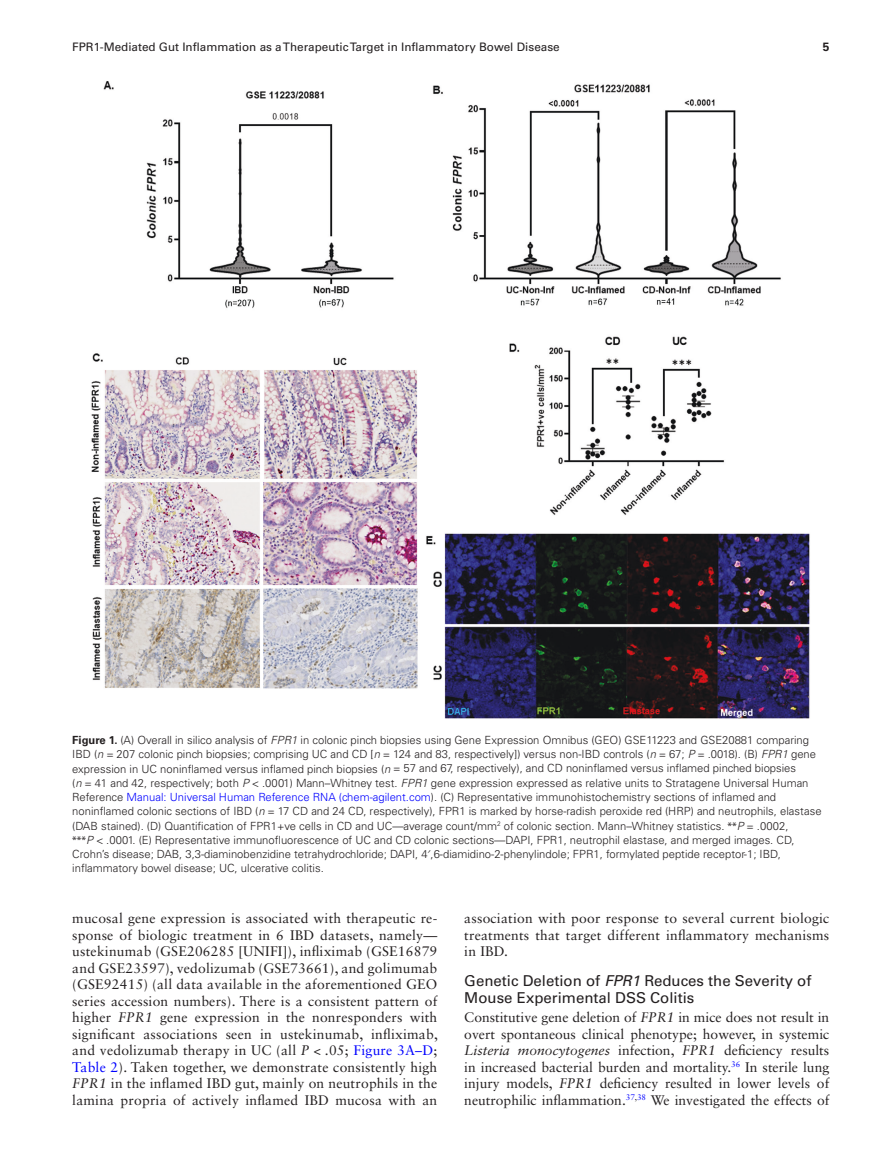
<style>
.page{position:relative;width:893px;height:1174px;background:#fff}
.page>*{position:absolute;margin:0;border:0;box-sizing:border-box;transform-origin:0 0}
.t1{font:15px/16.5px "Univers LT Std";color:#231f20}
.t2{font:13.8px/16.5px "Sabon LT Std";letter-spacing:.015em;color:#231f20;text-align:justify}
.t3{font:700 12px "Univers LT Std";color:#231f20}
.t4{font:11.7px "Univers LT Std 3";color:#231f20}
.t5{font:300 11.25px/14.2px "Univers LT Std";color:#231f20}
.s1{font-weight:700}
.s2{font-style:italic}
.s3{color:#00f}
.s4{font-family:"Myriad Pro";font-weight:400}
.s5{font-family:"Gandhari Unicode";font-weight:400}
</style>
<div class="page">
<img style="left:91px;top:81px;width:719px;height:638px">
<p class="t4" style="left:72px;top:40px;width:489px">FPR1-Mediated Gut Inflammation as a Therapeutic Target in Inflammatory Bowel Disease</p>
<p class="t3" style="left:823px;top:40px;width:8px">5</p>
<p class="t5" style="left:72px;top:733px;width:751px"><span class="s1">Figure 1.</span> (A) Overall in silico analysis of <span class="s2">FPR1</span> in colonic pinch biopsies using Gene Expression Omnibus (GEO) GSE11223 and GSE20881 comparing IBD (<span class="s2">n</span> = 207 colonic pinch biopsies; comprising UC and CD [<span class="s2">n</span> = 124 and 83, respectively]) versus non-IBD controls (<span class="s2">n</span> = 67; <span class="s2">P</span> = .0018). (B) <span class="s2">FPR1</span> gene expression in UC noninflamed versus inflamed pinch biopsies (<span class="s2">n</span> = 57 and 67, respectively), and CD noninflamed versus inflamed pinched biopsies<br>(<span class="s2">n</span> = 41 and 42, respectively; both <span class="s2">P</span> &lt; .0001) Mann–Whitney test. <span class="s2">FPR1</span> gene expression expressed as relative units to Stratagene Universal Human Reference <span class="s3">Manual: Universal Human Reference RNA (chem-agilent.com</span>). (C) Representative immunohistochemistry sections of inflamed and noninflamed colonic sections of IBD (<span class="s2">n</span> = 17 CD and 24 CD, respectively), FPR1 is marked by horse-radish peroxide red (HRP) and neutrophils, elastase (DAB stained). (D) Quantification of FPR1+ve cells in CD and UC—average count/mm<sup>2</sup> of colonic section. Mann–Whitney statistics. <span class="s4">**</span><span class="s2">P</span> = .0002,<br><span class="s4">***</span><span class="s2">P</span> &lt; .0001. (E) Representative immunofluorescence of UC and CD colonic sections—DAPI, FPR1, neutrophil elastase, and merged images. CD, Crohn’s disease; DAB, 3,3-diaminobenzidine tetrahydrochloride; DAPI, 4<span class="s5">ʹ</span>,6-diamidino-2-phenylindole; FPR1, formylated peptide receptor-1; IBD, inflammatory bowel disease; UC, ulcerative colitis.</p>
<p class="t2" style="left:72px;top:910px;width:367px">mucosal gene expression is associated with therapeutic re&shy;sponse of biologic treatment in 6 IBD datasets, namely— ustekinumab (GSE206285 [UNIFI]), infliximab (GSE16879 and GSE23597), vedolizumab (GSE73661), and golimumab (GSE92415) (all data available in the aforementioned GEO series accession numbers). There is a consistent pattern of higher <span class="s2">FPR1</span> gene expression in the nonresponders with significant associations seen in ustekinumab, infliximab, and vedolizumab therapy in UC (all <span class="s2">P</span> &lt; .05; <span class="s3">Figure 3A–D</span>; <span class="s3">Table 2</span>). Taken together, we demonstrate consistently high <span class="s2">FPR1</span> in the inflamed IBD gut, mainly on neutrophils in the lamina propria of actively inflamed IBD mucosa with an</p>
<p class="t2" style="left:464px;top:910px;width:367px">association with poor response to several current biologic treatments that target different inflammatory mechanisms in IBD.</p>
<h3 class="t1" style="left:464px;top:973px;width:349px">Genetic Deletion of <span class="s2">FPR1</span> Reduces the Severity of<br>Mouse Experimental DSS Colitis</h3>
<p class="t2" style="left:464px;top:1009px;width:367px">Constitutive gene deletion of <span class="s2">FPR1</span> in mice does not result in overt spontaneous clinical phenotype; however, in systemic <span class="s2">Listeria monocytogenes</span> infection, <span class="s2">FPR1</span> deficiency results in increased bacterial burden and mortality.<sup>36</sup> In sterile lung injury models, <span class="s2">FPR1</span> deficiency resulted in lower levels of neutrophilic inflammation.<sup>37</sup><sup>,</sup><sup>38</sup> We investigated the effects of</p>
</div>
